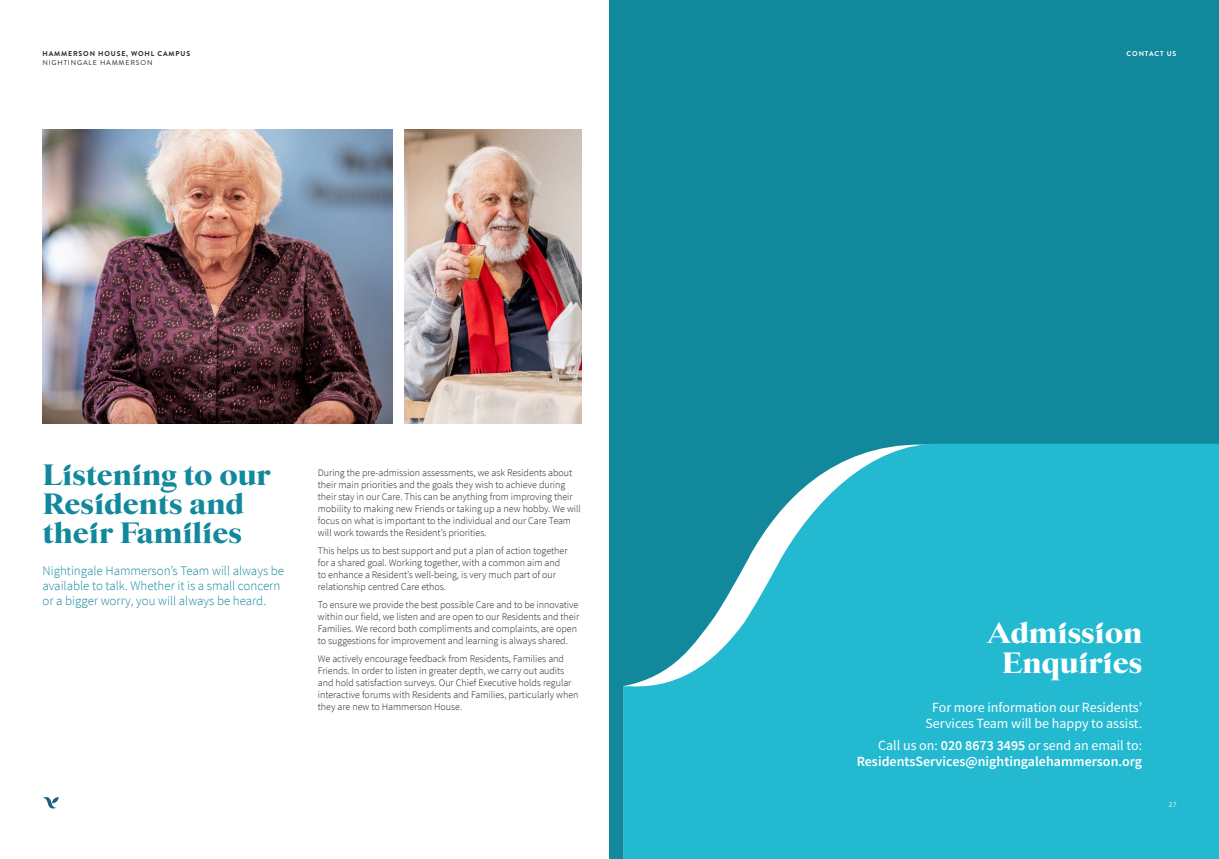
<style>
.page{position:relative;width:1219px;height:859px;background:#fff}
.page>*{position:absolute;margin:0;border:0;box-sizing:border-box;transform-origin:0 0}
.Headings_Centred{font:900 30px/29px "Starling";color:#11889c}
.Headings{font:900 30px/30px "Starling";color:#fff;text-align:center}
.p_body{font:600 14px/16px "Source Sans Pro";color:#fff;text-align:right}
.p_body-2{font:14px/16px "Source Sans Variable";color:#fff;text-align:center}
.p_body-3{font:300 13px/15px "Source Sans Pro";color:#11889c}
.p_body-4{font:300 10px/12px "Source Sans Pro";color:#231f20}
.p_body-5{font:700 7px "Brandon Grotesque";letter-spacing:.12em;color:#231f20}
.p_body-6{font:7px "Brandon Grotesque";letter-spacing:.12em;color:#231f20}
.p_body-7{font:700 7px "Brandon Grotesque";letter-spacing:.12em;color:#fff}
.p_body-8{font:7px "Brandon Grotesque";color:#fff}
.s1{font-family:"Nightingale Starling 2";font-weight:400}
.s2{font-family:"Nightingale Starling";font-weight:400}
.s3{font-family:"Source Sans Variable";font-weight:400}
</style>
<div class="page">
<div style="left:609px;top:0;width:610px;height:859px;background:#11889c"></div>
<img style="left:43px;top:129px;width:350px;height:294px">
<img style="left:405px;top:129px;width:176px;height:294px">
<svg style="left:624px;top:443px;width:595px;height:416px;background:#27b5cb"></svg>
<svg style="left:43px;top:797px;width:16px;height:11px"></svg>
<p class="p_body-5" style="left:43px;top:49px;width:149px">HAMMERSON HOUSE, WOHL CAMPUS</p>
<p class="p_body-6" style="left:43px;top:58px;width:111px">NIGHTINGALE HAMMERSON</p>
<p class="Headings_Centred" style="left:43px;top:461px;width:230px">L<span class="s1">i</span>sten<span class="s1">i</span>ng to our<br>Res<span class="s1">i</span>dents and the<span class="s1">i</span>r Fam<span class="s1">i</span>l<span class="s1">i</span>es</p>
<p class="p_body-3" style="left:43px;top:563px;width:243px">Nightingale Hammerson’s Team will always be available to talk. Whether it is a small concern or a bigger worry, you will always be heard.</p>
<p class="p_body-4" style="left:318px;top:466px;width:265px">During the pre-admission assessments, we ask Residents about their main priorities and the goals they wish to achieve during their stay in our Care. This can be anything from improving their mobility to making new Friends or taking up a new hobby. We will focus on what is important to the individual and our Care Team will work towards the Resident’s priorities.</p>
<p class="p_body-4" style="left:318px;top:544px;width:251px">This helps us to best support and put a plan of action together for a shared goal. Working together, with a common aim and to enhance a Resident’s well-being, is very much part of our relationship centred Care ethos.</p>
<p class="p_body-4" style="left:318px;top:598px;width:263px">To ensure we provide the best possible Care and to be innovative within our field, we listen and are open to our Residents and their Families. We record both compliments and complaints, are open to suggestions for improvement and learning is always shared.</p>
<p class="p_body-4" style="left:318px;top:652px;width:262px">We actively encourage feedback from Residents, Families and Friends. In order to listen in greater depth, we carry out audits and hold satisfaction surveys. Our Chief Executive holds regular interactive forums with Residents and Families, particularly when they are new to Hammerson House.</p>
<p class="p_body-7" style="left:1127px;top:49px;width:51px">CONTACT US</p>
<p class="Headings" style="left:987px;top:618px;width:157px">Adm<span class="s2">i</span>ss<span class="s2">i</span>on<br>Enqu<span class="s2">i</span>r<span class="s2">i</span>es</p>
<p class="p_body-2" style="left:925px;top:700px;width:218px">For more information our Residents’<br>Services Team will be happy to assist.</p>
<p class="p_body" style="left:857px;top:738px;width:287px"><span class="s3">Call us on:</span> 020 8673 3495 <span class="s3">or send an email to:<br></span>ResidentsServices@nightingalehammerson.org</p>
<p class="p_body-8" style="left:1169px;top:800px;width:9px">27</p>
</div>
